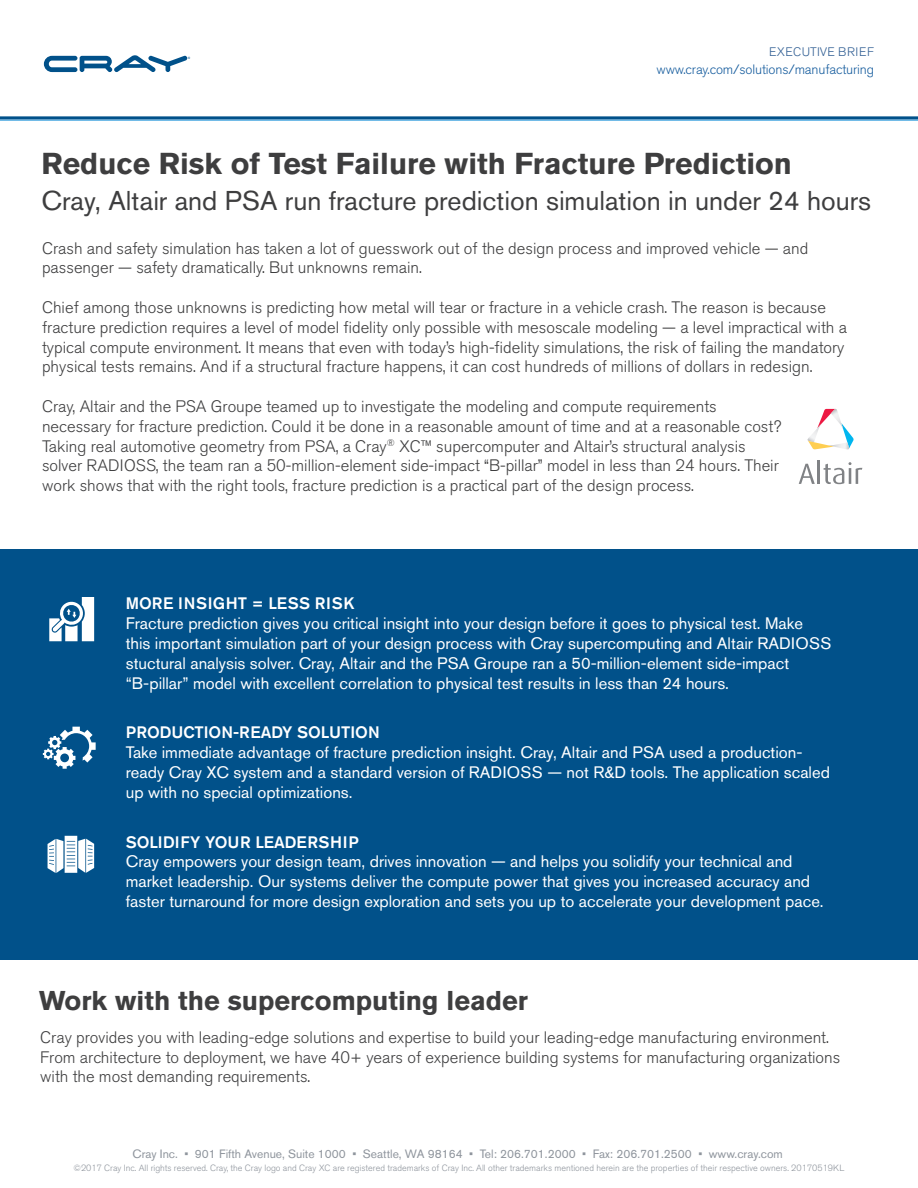
<style>
.page{position:relative;width:918px;height:1188px;background:#fff}
.page>*{position:absolute;margin:0;border:0;box-sizing:border-box;transform-origin:0 0}
.t1{font:700 30px "Akzidenz Grotesk BE";color:#3e3e3f}
.t2{font:27px "Akzidenz Grotesk BE";color:#3e3e3f}
.t3{font:700 27px "Akzidenz Grotesk BE";color:#3e3e3f}
.t4{font:300 16.5px/19.8px "Akzidenz Grotesk BE";color:#3e3e3f}
.t5{font:16.5px/19.8px "Akzidenz Grotesk BE";color:#fff}
.t6{font:500 16.5px "Akzidenz Grotesk BE";color:#fff}
.t7{font:500 16.5px "Akzidenz Grotesk BE";letter-spacing:.04em;color:#fff}
.Body_Text{font:300 13.5px "Akzidenz Grotesk BE";letter-spacing:-.01em;color:#175d9e}
.Body_Text-2{font:300 12.3px "Akzidenz Grotesk BE";letter-spacing:.03em;color:#346195}
.address_line{font:12px "Akzidenz Grotesk BE";color:#8f959d}
.copyright{font:300 9px "Akzidenz Grotesk BE";color:#8f959d}
</style>
<div class="page">
<div style="left:0;top:549px;width:918px;height:410px;background:#01518a"></div>
<hr style="left:0;top:119px;width:918px;height:2px;background:#61b3e4">
<hr style="left:0;top:116px;width:918px;height:3px;background:#01518a">
<svg style="left:44px;top:55px;width:146px;height:17px"></svg>
<svg style="left:807px;top:409px;width:47px;height:41px"></svg>
<svg style="left:799px;top:464px;width:16px;height:20px"></svg>
<hr style="left:818px;top:461px;width:2px;height:23px;background:#808285">
<svg style="left:824px;top:462px;width:38px;height:22px"></svg>
<svg style="left:49px;top:597px;width:45px;height:44px"></svg>
<svg style="left:48px;top:836px;width:46px;height:37px"></svg>
<svg style="left:43px;top:727px;width:53px;height:42px"></svg>
<p class="Body_Text-2" style="left:769px;top:45px;width:106px">EXECUTIVE BRIEF</p>
<p class="Body_Text" style="left:657px;top:62px;width:219px">www.cray.com/solutions/manufacturing</p>
<p class="t1" style="left:42px;top:146px;width:752px">Reduce Risk of Test Failure with Fracture Prediction</p>
<p class="t2" style="left:42px;top:184px;width:831px">Cray, Altair and PSA run fracture prediction simulation in under 24 hours</p>
<p class="t4" style="left:42px;top:238px;width:768px">Crash and safety simulation has taken a lot of guesswork out of the design process and improved vehicle — and passenger — safety dramatically. But unknowns remain.</p>
<p class="t4" style="left:42px;top:298px;width:806px">Chief among those unknowns is predicting how metal will tear or fracture in a vehicle crash. The reason is because fracture prediction requires a level of model fidelity only possible with mesoscale modeling — a level impractical with a typical compute environment. It means that even with today’s high-fidelity simulations, the risk of failing the mandatory physical tests remains. And if a structural fracture happens, it can cost hundreds of millions of dollars in redesign.</p>
<p class="t4" style="left:42px;top:397px;width:741px">Cray, Altair and the PSA Groupe teamed up to investigate the modeling and compute requirements necessary for fracture prediction. Could it be done in a reasonable amount of time and at a reasonable cost?<br>Taking real automotive geometry from PSA, a Cray<sup>®</sup> XC™ supercomputer and Altair’s structural analysis solver RADIOSS, the team ran a 50-million-element side-impact “B-pillar” model in less than 24 hours. Their work shows that with the right tools, fracture prediction is a practical part of the design process.</p>
<p class="t7" style="left:126px;top:594px;width:230px">MORE INSIGHT = LESS RISK</p>
<p class="t5" style="left:126px;top:613px;width:707px">Fracture prediction gives you critical insight into your design before it goes to physical test. Make this important simulation part of your design process with Cray supercomputing and Altair RADIOSS stuctural analysis solver. Cray, Altair and the PSA Groupe ran a 50-million-element side-impact “B-pillar” model with excellent correlation to physical test results in less than 24 hours.</p>
<p class="t6" style="left:126px;top:723px;width:255px">PRODUCTION-READY SOLUTION</p>
<p class="t5" style="left:126px;top:742px;width:706px">Take immediate advantage of fracture prediction insight. Cray, Altair and PSA used a production&shy;ready Cray XC system and a standard version of RADIOSS — not R&amp;D tools. The application scaled up with no special optimizations.</p>
<p class="t6" style="left:126px;top:832px;width:235px">SOLIDIFY YOUR LEADERSHIP</p>
<p class="t5" style="left:126px;top:852px;width:699px">Cray empowers your design team, drives innovation — and helps you solidify your technical and market leadership. Our systems deliver the compute power that gives you increased accuracy and faster turnaround for more design exploration and sets you up to accelerate your development pace.</p>
<p class="t3" style="left:39px;top:985px;width:490px">Work with the supercomputing leader</p>
<p class="t4" style="left:40px;top:1028px;width:790px">Cray provides you with leading-edge solutions and expertise to build your leading-edge manufacturing environment.</p>
<p class="t4" style="left:40px;top:1047px;width:802px">From architecture to deployment, we have 40+ years of experience building systems for manufacturing organizations</p>
<p class="t4" style="left:40px;top:1067px;width:272px">with the most demanding requirements.</p>
<p class="address_line" style="left:133px;top:1147px;width:652px">Cray Inc. • 901 Fifth Avenue, Suite 1000 • Seattle, WA 98164 • Tel: 206.701.2000 • Fax: 206.701.2500 • www.cray.com</p>
<p class="copyright" style="left:74px;top:1163px;width:772px">©2017 Cray Inc. All rights reserved. Cray, the Cray logo and Cray XC are registered trademarks of Cray Inc. All other trademarks mentioned herein are the properties of their respective owners. 20170519KL</p>
</div>
